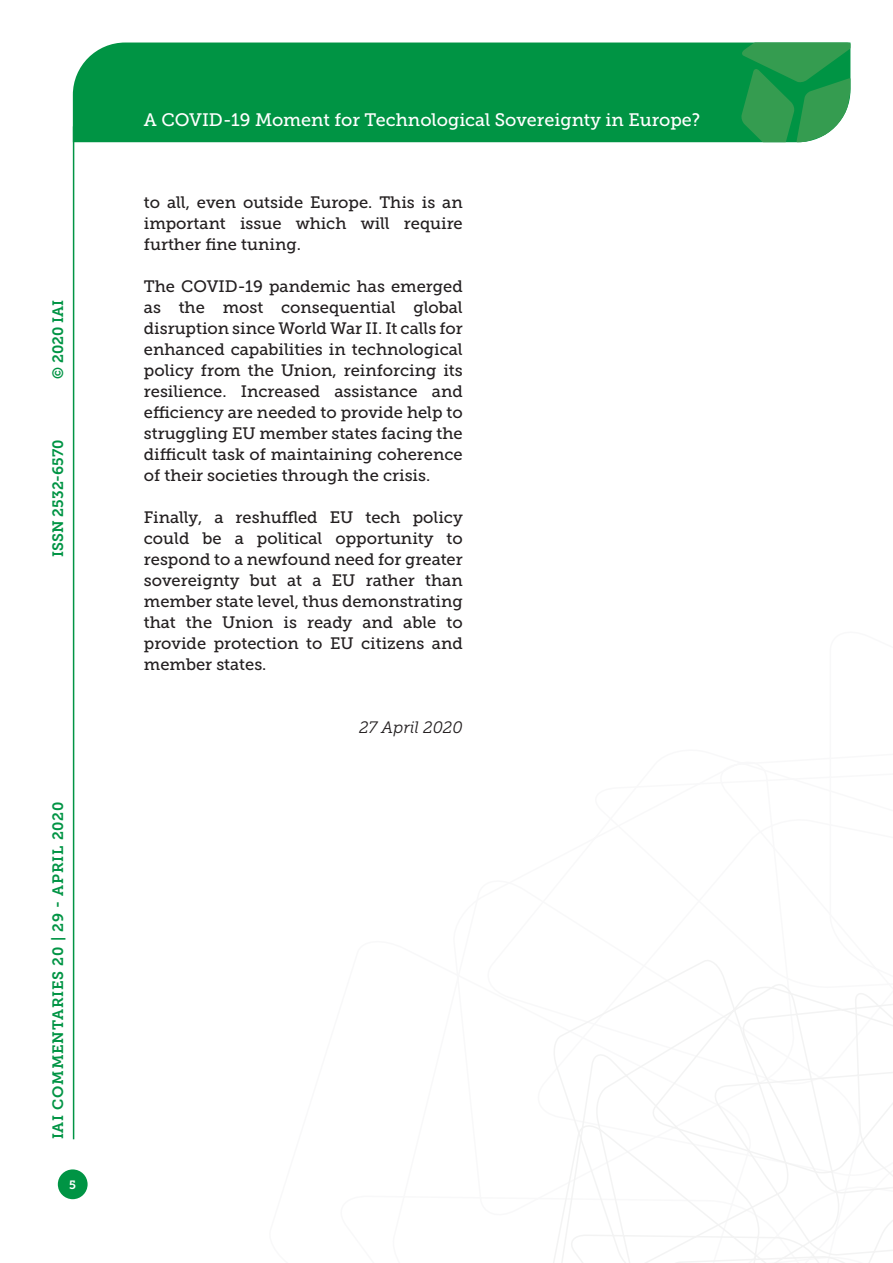
<style>
.page{position:relative;width:893px;height:1263px;background:#fff}
.page>*{position:absolute;margin:0;border:0;box-sizing:border-box;transform-origin:0 0}
.t1{font:18px "Museo Slab 500";color:#fff}
.Testo{font:16.5px/21px "Museo Slab 500";color:#231f20;text-align:justify}
.Testo-2{font:italic 16.5px "Museo Slab 300";color:#231f20}
.t2{font:15px "Museo Slab 700";letter-spacing:.05em;color:#009444}
.t3{font:15px "Museo Slab 700";color:#009444}
.t4{font:12px "Museo Slab 700";color:#fff}
</style>
<div class="page">
<svg style="left:553px;top:960px;width:340px;height:303px"></svg>
<div style="left:73px;top:43px;width:668px;height:99px;background:#009444"></div>
<svg style="left:741px;top:43px;width:109px;height:99px"></svg>
<div style="left:58px;top:1169px;width:30px;height:30px;background:#009444;border-radius:50%"></div>
<hr style="left:73px;top:126px;width:1px;height:1013px;background:#009444">
<p class="t2" style="left:50px;top:379px;width:80px;rotate:-90deg">© 2020 IAI</p>
<p class="t3" style="left:50px;top:557px;width:119px;rotate:-90deg">ISSN 2532-6570</p>
<p class="t2" style="left:50px;top:1139px;width:339px;rotate:-90deg">IAI COMMENTARIES 20 | 29 - APRIL 2020</p>
<p class="t4" style="left:69px;top:1178px;width:8px">5</p>
<p class="t1" style="left:144px;top:110px;width:558px">A COVID-19 Moment for Technological Sovereignty in Europe?</p>
<p class="Testo" style="left:144px;top:192px;width:320px">to all, even outside Europe. This is an important issue which will require further fine tuning.</p>
<p class="Testo" style="left:144px;top:276px;width:320px">The COVID-19 pandemic has emerged as the most consequential global disruption since World War II. It calls for enhanced capabilities in technological policy from the Union, reinforcing its resilience. Increased assistance and efficiency are needed to provide help to struggling EU member states facing the difficult task of maintaining coherence of their societies through the crisis.</p>
<p class="Testo" style="left:144px;top:507px;width:320px">Finally, a reshuffled EU tech policy could be a political opportunity to respond to a newfound need for greater sovereignty but at a EU rather than member state level, thus demonstrating that the Union is ready and able to provide protection to EU citizens and member states.</p>
<p class="Testo-2" style="left:359px;top:718px;width:105px">27 April 2020</p>
</div>
